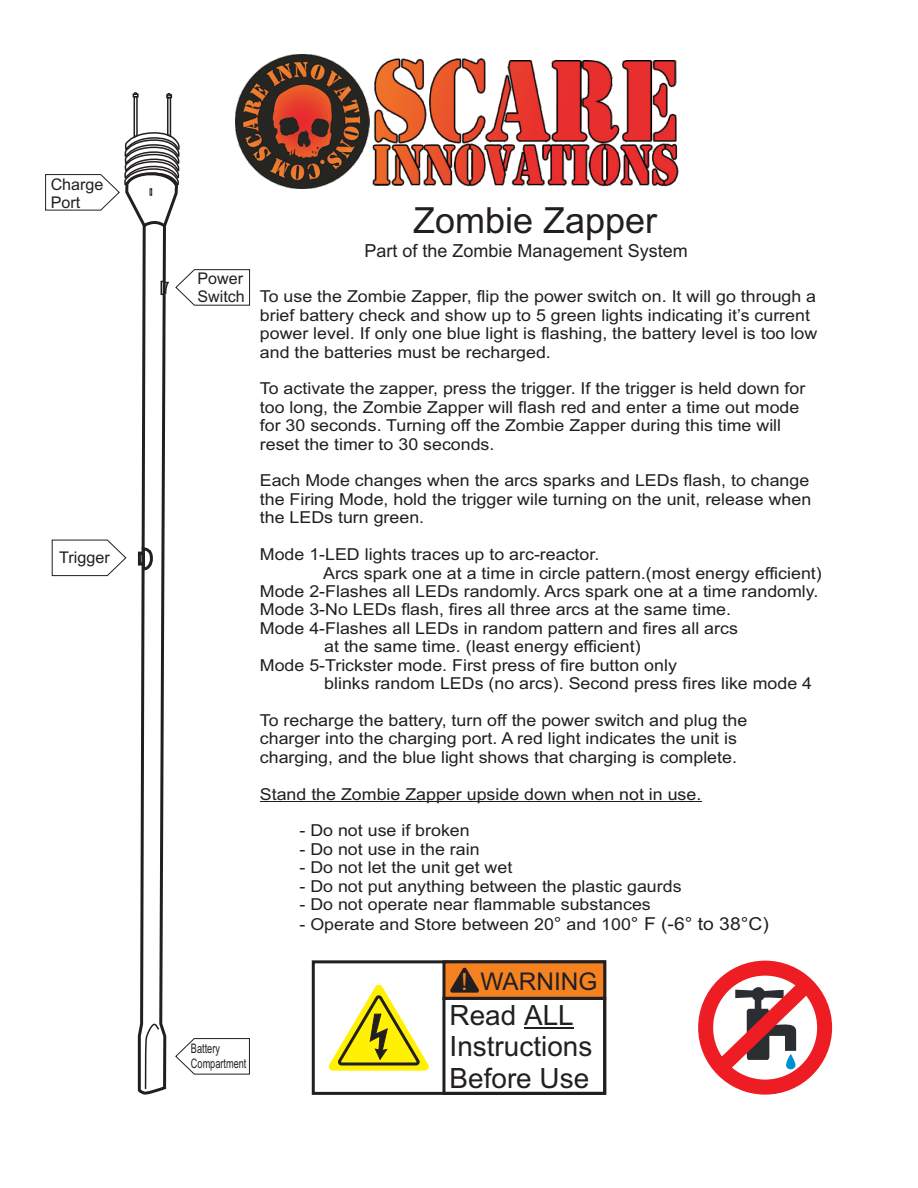
<style>
.page{position:relative;width:918px;height:1188px;background:#fff}
.page>*{position:absolute;margin:0;border:0;box-sizing:border-box;transform-origin:0 0}
.t1{font:36px "Arial";color:#231f20}
.t2{font:27.9px/31.2px "Arial";color:#231f20}
.t3{font:24.45px "Arial";color:#231f20}
.t4{font:23.7px "Arial";color:#f58220}
.t5{font:18px "Arial";color:#231f20}
.t6{font:17.85px "Arial";color:#231f20;scale:1.08 1}
.t7{font:16.5px/18.5px "Arial";color:#231f20;scale:1.08 1}
.t8{font:16.05px/18px "Arial";color:#231f20}
.t9{font:13.05px/14.7px "Arial";color:#231f20;scale:.7 1}
.s1{font-size:17.85px}
</style>
<div class="page">
<img style="left:241px;top:55px;width:438px;height:134px">
<svg style="left:328px;top:984px;width:101px;height:87px"></svg>
<div style="left:312px;top:960px;width:294px;height:135px;border:3px solid #231f20"></div>
<div style="left:442px;top:997px;width:164px;height:98px;border:3px solid #231f20"></div>
<svg style="left:441px;top:960px;width:166px;height:41px;background:#c16e28"></svg>
<hr style="left:524px;top:1028px;width:50px;height:1px;background:#231f20">
<div style="left:698px;top:961px;width:134px;height:134px;border:15px solid #ee1d23;border-radius:50%"></div>
<svg style="left:701px;top:967px;width:123px;height:120px"></svg>
<hr style="left:260px;top:801px;width:441px;height:1px;background:#231f20">
<svg style="left:45px;top:91px;width:205px;height:1003px"></svg>
<p class="t8" style="left:51px;top:177px;width:54px">Charge<br>Port</p>
<p class="t8" style="left:59px;top:550px;width:52px">Trigger</p>
<p class="t8" style="left:197px;top:271px;width:49px">Power<br>Switch</p>
<h1 class="t1" style="left:413px;top:207px;width:246px">Zombie Zapper</h1>
<p class="t5" style="left:365px;top:244px;width:325px">Part of the Zombie Management System</p>
<p class="t7" style="left:260px;top:289px;width:518px">To use the Zombie Zapper, flip the power switch on. It will go through a brief battery check and show up to 5 green lights indicating it’s current power level. If only one blue light is flashing, the battery level is too low and the batteries must be recharged.</p>
<p class="t7" style="left:260px;top:381px;width:507px">To activate the zapper, press the trigger. If the trigger is held down for too long, the Zombie Zapper will flash red and enter a time out mode for 30 seconds. Turning off the Zombie Zapper during this time will</p>
<p class="t7" style="left:260px;top:436px;width:219px">reset the timer to 30 seconds.</p>
<p class="t7" style="left:260px;top:473px;width:512px;text-align:justify">Each Mode changes when the arcs sparks and LEDs flash, to change the Firing Mode, hold the trigger wile turning on the unit, release when the LEDs turn green.</p>
<p class="t7" style="left:260px;top:547px;width:316px">Mode 1-LED lights traces up to arc-reactor.</p>
<p class="t7" style="left:323px;top:565px;width:463px">Arcs spark one at a time in circle pattern.(most energy efficient)</p>
<p class="t7" style="left:260px;top:583px;width:519px">Mode 2-Flashes all LEDs randomly. Arcs spark one at a time randomly.</p>
<p class="t7" style="left:260px;top:602px;width:438px">Mode 3-No LEDs flash, fires all three arcs at the same time.</p>
<p class="t7" style="left:260px;top:620px;width:444px">Mode 4-Flashes all LEDs in random pattern and fires all arcs</p>
<p class="t7" style="left:324px;top:639px;width:294px">at the same time. (least energy efficient)</p>
<p class="t7" style="left:260px;top:657px;width:388px">Mode 5-Trickster mode. First press of fire button only</p>
<p class="t7" style="left:324px;top:676px;width:453px">blinks random LEDs (no arcs). Second press fires like mode 4</p>
<p class="t7" style="left:260px;top:712px;width:453px">To recharge the battery, turn off the power switch and plug the charger into the charging port. A red light indicates the unit is charging, and the blue light shows that charging is complete.</p>
<p class="t7" style="left:260px;top:786px;width:410px">Stand the Zombie Zapper upside down when not in use.</p>
<p class="t7" style="left:299px;top:823px;width:159px">- Do not use if broken</p>
<p class="t7" style="left:299px;top:841px;width:168px">- Do not use in the rain</p>
<p class="t7" style="left:299px;top:860px;width:199px">- Do not let the unit get wet</p>
<p class="t7" style="left:299px;top:878px;width:355px">- Do not put anything between the plastic gaurds</p>
<p class="t7" style="left:299px;top:897px;width:327px">- Do not operate near flammable substances</p>
<p class="t7" style="left:299px;top:916px;width:436px">- Operate and Store between 20 and 100<span class="s1">° F (-6° to 38°C)</span></p>
<p class="t6" style="left:554px;top:917px;width:9px">°</p>
<p class="t9" style="left:191px;top:1043px;width:81px">Battery<br>Compartment</p>
<h3 class="t3" style="left:480px;top:972px;width:118px">WARNING</h3>
<h2 class="t2" style="left:450px;top:1002px;width:144px">Read ALL<br>Instructions<br>Before Use</h2>
<h3 class="t4" style="left:461px;top:973px;width:8px">!</h3>
</div>
